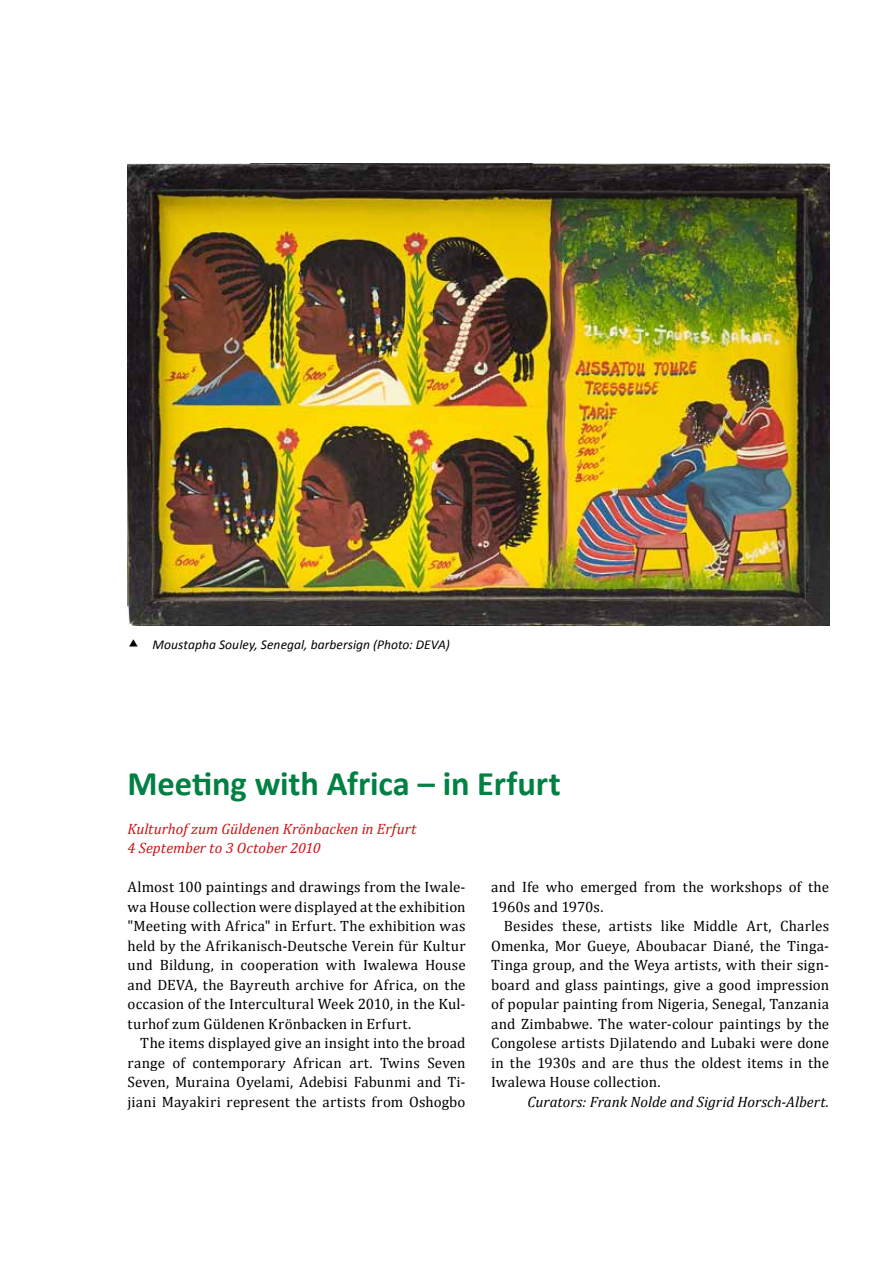
<style>
.page{position:relative;width:893px;height:1263px;background:#fff}
.page>*{position:absolute;margin:0;border:0;box-sizing:border-box;transform-origin:0 0}
.t1{font:700 34.5px "Calibri";letter-spacing:-.005em;color:#008143}
.t2{font:15px/19.5px "Cambria";letter-spacing:.01em;color:#000;text-align:justify}
.t3{font:italic 15px/19.5px "Cambria";color:#cd1316}
.t4{font:italic 15px "Cambria";color:#000}
.t5{font:italic 13.5px "Calibri";letter-spacing:.005em;color:#000}
</style>
<div class="page">
<img style="left:128px;top:164px;width:701px;height:461px">
<p class="t5" style="left:153px;top:636px;width:299px">Moustapha Souley, Senegal, barbersign (Photo: DEVA)</p>
<h1 class="t1" style="left:128px;top:761px;width:435px">Meeting with Africa – in Erfurt</h1>
<p class="t3" style="left:128px;top:818px;width:290px">Kulturhof zum Güldenen Krönbacken in Erfurt<br>4 September to 3 October 2010</p>
<p class="t2" style="left:128px;top:877px;width:340px">Almost 100 paintings and drawings from the Iwale&shy;wa House collection were displayed at the exhibition "Meeting with Africa" in Erfurt. The exhibition was held by the Afrikanisch-Deutsche Verein für Kultur und Bildung, in cooperation with Iwalewa House and DEVA, the Bayreuth archive for Africa, on the occasion of the Intercultural Week 2010, in the Kul&shy;turhof zum Güldenen Krönbacken in Erfurt.</p>
<p class="t2" style="left:128px;top:1033px;width:340px;text-indent:13px">The items displayed give an insight into the broad range of contemporary African art. Twins Seven Seven, Muraina Oyelami, Adebisi Fabunmi and Ti&shy;jiani Mayakiri represent the artists from Oshogbo</p>
<p class="t2" style="left:491px;top:877px;width:339px">and Ife who emerged from the workshops of the<br>1960s and 1970s.</p>
<p class="t2" style="left:491px;top:916px;width:340px;text-indent:13px">Besides these, artists like Middle Art, Charles Omenka, Mor Gueye, Aboubacar Diané, the Tinga-Tinga group, and the Weya artists, with their sign&shy;board and glass paintings, give a good impression of popular painting from Nigeria, Senegal, Tanzania and Zimbabwe. The water-colour paintings by the Congolese artists Djilatendo and Lubaki were done in the 1930s and are thus the oldest items in the Iwalewa House collection.</p>
<p class="t4" style="left:527px;top:1091px;width:303px">Curators: Frank Nolde and Sigrid Horsch-Albert.</p>
</div>
